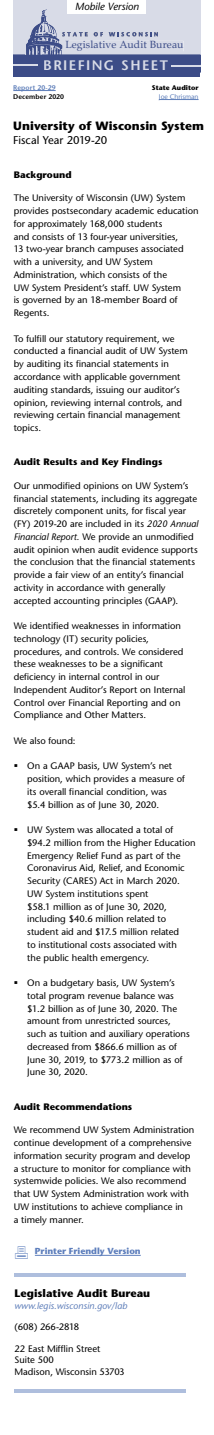
<style>
.page{position:relative;width:214px;height:1435px;background:#fff}
.page>*{position:absolute;margin:0;border:0;box-sizing:border-box;transform-origin:0 0}
.t1{font:600 13.8px "Stone Sans Std";letter-spacing:.1em;color:#d8dbe7}
.t2{font:700 12px "Stone Sans Std";color:#000}
.t3{font:500 11.25px "Stone Sans Std";letter-spacing:-.01em;color:#000}
.t4{font:700 10.88px "Stone Sans Std";color:#000}
.t5{font:10.43px "Palatino LT Std";letter-spacing:.01em;color:#3c4c87}
.t6{font:italic 500 10.35px "Stone Sans Std";color:#000}
.t7{font:500 9.38px/12.8px "Stone Sans Std";color:#000}
.t8{font:700 9.38px "Stone Sans Std";letter-spacing:.005em;color:#000}
.t9{font:italic 500 9.38px "Stone Sans Std";color:#5f7fba}
.t10{font:500 9.38px "Stone Sans Std";letter-spacing:-.02em;color:#000}
.t11{font:700 8.7px "Stone Sans Std";color:#5d7ebc}
.t12{font:600 6.75px "Stone Sans Std";letter-spacing:.015em;color:#000}
.t13{font:700 6.75px "Stone Sans Std";color:#000}
.t14{font:600 6.75px "Stone Sans Std";letter-spacing:.015em;color:#5f7fba}
.t15{font:500 6.75px "Stone Sans Std";color:#5f7fba}
.s1{font-style:italic}
</style>
<div class="page">
<hr style="left:14px;top:1390px;width:171px;height:3px;background:#5d7ebc">
<hr style="left:14px;top:1273px;width:171px;height:3px;background:#5d7ebc">
<hr style="left:35px;top:1255px;width:105px;height:1px;background:#5d7ebc">
<div style="left:14px;top:55px;width:186px;height:22px;background:#3c4c87"></div>
<svg style="left:14px;top:0;width:186px;height:10px"></svg>
<div style="left:67px;top:0;width:79px;height:14px;background:#fff"></div>
<svg style="left:14px;top:10px;width:186px;height:57px"></svg>
<hr style="left:13px;top:90px;width:43px;height:1px;background:#5f7fba">
<hr style="left:158px;top:99px;width:40px;height:1px;background:#5f7fba">
<p class="t6" style="left:75px;top:1px;width:65px">Mobile Version</p>
<p class="t5" style="left:65px;top:39px;width:119px">Legislative Audit Bureau</p>
<h1 class="t1" style="left:43px;top:57px;width:126px">BRIEFING SHEET</h1>
<p class="t13" style="left:151px;top:83px;width:48px">State Auditor</p>
<p class="t15" style="left:158px;top:92px;width:41px">Joe Chrisman</p>
<p class="t14" style="left:13px;top:83px;width:44px">Report 20-29</p>
<p class="t12" style="left:13px;top:92px;width:52px">December 2020</p>
<p class="t2" style="left:13px;top:119px;width:192px">University of Wisconsin System</p>
<p class="t3" style="left:13px;top:133px;width:95px">Fiscal Year 2019-20</p>
<p class="t8" style="left:14px;top:169px;width:59px">Background</p>
<p class="t7" style="left:14px;top:192px;width:186px">The University of Wisconsin (UW) System provides postsecondary academic education for approximately 168,000 students<br>and consists of 13 four-year universities,<br>13 two-year branch campuses associated with a university, and UW System Administration, which consists of the<br>UW System President’s staff. UW System<br>is governed by an 18-member Board of Regents.</p>
<p class="t7" style="left:14px;top:332px;width:175px">To fulfill our statutory requirement, we conducted a financial audit of UW System by auditing its financial statements in accordance with applicable government auditing standards, issuing our auditor’s opinion, reviewing internal controls, and reviewing certain financial management topics.</p>
<p class="t8" style="left:14px;top:456px;width:150px">Audit Results and Key Findings</p>
<p class="t7" style="left:14px;top:479px;width:185px">Our unmodified opinions on UW System’s financial statements, including its aggregate discretely component units, for fiscal year (FY) 2019-20 are included in its <span class="s1">2020 Annual Financial Report.</span> We provide an unmodified audit opinion when audit evidence supports the conclusion that the financial statements provide a fair view of an entity’s financial activity in accordance with generally accepted accounting principles (GAAP).</p>
<p class="t7" style="left:14px;top:619px;width:173px">We identified weaknesses in information technology (IT) security policies, procedures, and controls. We considered these weaknesses to be a significant deficiency in internal control in our Independent Auditor’s Report on Internal Control over Financial Reporting and on Compliance and Other Matters.</p>
<p class="t7" style="left:14px;top:734px;width:63px">We also found:</p>
<p class="t7" style="left:27px;top:760px;width:159px;text-indent:-14px">▪ On a GAAP basis, UW System’s net position, which provides a measure of its overall financial condition, was $5.4 billion as of June 30, 2020.</p>
<p class="t7" style="left:27px;top:823px;width:169px;text-indent:-13px">▪ UW System was allocated a total of $94.2 million from the Higher Education Emergency Relief Fund as part of the Coronavirus Aid, Relief, and Economic Security (CARES) Act in March 2020.<br>UW System institutions spent<br>$58.1 million as of June 30, 2020, including $40.6 million related to student aid and $17.5 million related<br>to institutional costs associated with<br>the public health emergency.</p>
<p class="t7" style="left:27px;top:976px;width:164px;text-indent:-13px">▪ On a budgetary basis, UW System’s total program revenue balance was $1.2 billion as of June 30, 2020. The amount from unrestricted sources, such as tuition and auxiliary operations decreased from $866.6 million as of June 30, 2019, to $773.2 million as of June 30, 2020.</p>
<p class="t8" style="left:14px;top:1101px;width:120px">Audit Recommendations</p>
<p class="t7" style="left:14px;top:1123px;width:182px">We recommend UW System Administration continue development of a comprehensive information security program and develop a structure to monitor for compliance with systemwide policies. We also recommend that UW System Administration work with UW institutions to achieve compliance in<br>a timely manner.</p>
<p class="t11" style="left:35px;top:1246px;width:107px">Printer Friendly Version</p>
<p class="t4" style="left:14px;top:1286px;width:137px">Legislative Audit Bureau</p>
<p class="t9" style="left:14px;top:1300px;width:114px">www.legis.wisconsin.gov/lab</p>
<p class="t10" style="left:14px;top:1320px;width:66px">(608) 266-2818</p>
<p class="t7" style="left:14px;top:1343px;width:111px;line-height:11.2px">22 East Mifflin Street<br>Suite 500<br>Madison, Wisconsin 53703</p>
</div>
